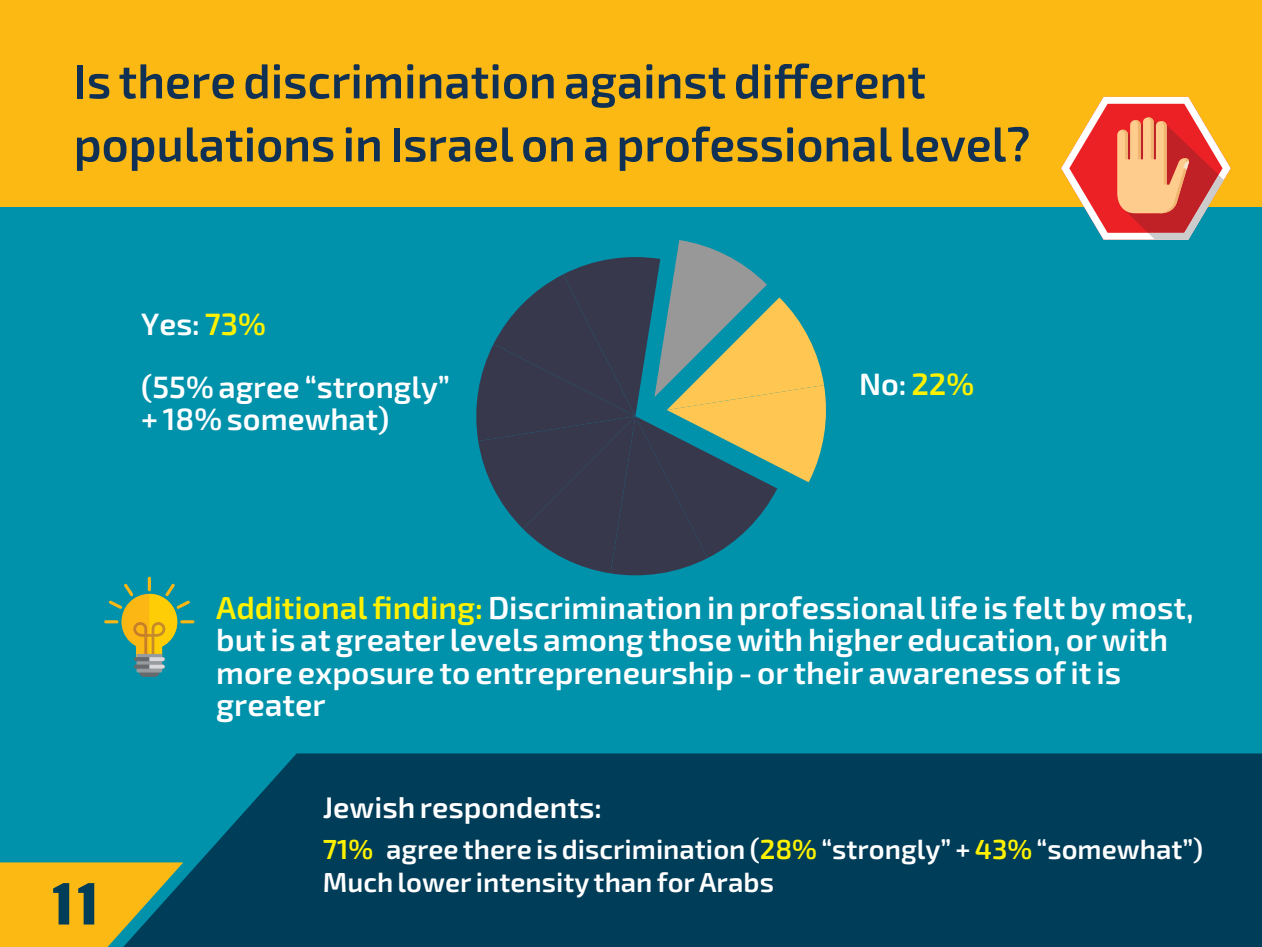
<style>
.page{position:relative;width:1262px;height:947px;background:#fff}
.page>*{position:absolute;margin:0;border:0;box-sizing:border-box;transform-origin:0 0}
.t1{font:700 69px "Semi Comeback";color:#003d58}
.t2{font:66px/63px "Ara Hamah Kilania";color:#103154}
.t3{font:43.2px/32.4px "Ara Hamah Kilania";color:#fff}
.t4{font:42px/63px "Ara Hamah Kilania";color:#fff}
.t5{font:40.5px "Ara Hamah Kilania";color:#fff}
.t6{font:37.5px/33px "Ara Hamah Kilania";color:#fff}
.s1{color:#fff200}
</style>
<div class="page">
<div style="left:0;top:0;width:1262px;height:946px;background:#0091ab"></div>
<div style="left:0;top:862px;width:123px;height:84px;background:#fdb913"></div>
<svg style="left:123px;top:753px;width:1138px;height:193px;fill:#003d58"></svg>
<div style="left:0;top:0;width:1262px;height:206px;background:#fdb913"></div>
<hr style="left:148px;top:576px;width:3px;height:15px;background:#fdb714;border-radius:2px">
<hr style="left:104px;top:620px;width:14px;height:3px;background:#fdb714;border-radius:2px">
<hr style="left:180px;top:620px;width:14px;height:3px;background:#fdb714;border-radius:2px">
<svg style="left:109px;top:583px;width:81px;height:94px"></svg>
<svg style="left:476px;top:240px;width:350px;height:336px"></svg>
<svg style="left:1061px;top:97px;width:169px;height:143px"></svg>
<p class="t2" style="left:74px;top:58px;width:958px">Istherediscriminationagainstdi-erent populationsinIsraelonaprofessionallevel?</p>
<p class="t4" style="left:141px;top:298px;width:310px">Yes:<span class="s1">73% </span>(55%agree“strongly“</p>
<p class="t4" style="left:141px;top:392px;width:250px">+18%somewhat(</p>
<p class="t4" style="left:859px;top:357px;width:117px">No:<span class="s1">22%</span></p>
<p class="t1" style="left:50px;top:861px;width:52px">11</p>
<p class="t3" style="left:216px;top:597px;width:979px"><span class="s1">Additionalfinding:</span>Discriminationinprofessionallifeisfeltbymost, but atis greaterlevelsamongthosewithhighereducation or, with moreexposuretoentrepreneurship or- theirawarenessof isit greater</p>
<p class="t5" style="left:323px;top:792px;width:281px">Jewishrespondents:</p>
<p class="t6" style="left:323px;top:837px;width:882px"><span class="s1">71%</span> agreethereisdiscrimination(<span class="s1">28%</span>“strongly +” <span class="s1">43%</span>“somewhat (“<br>MuchlowerintensitythanforArabs</p>
</div>
